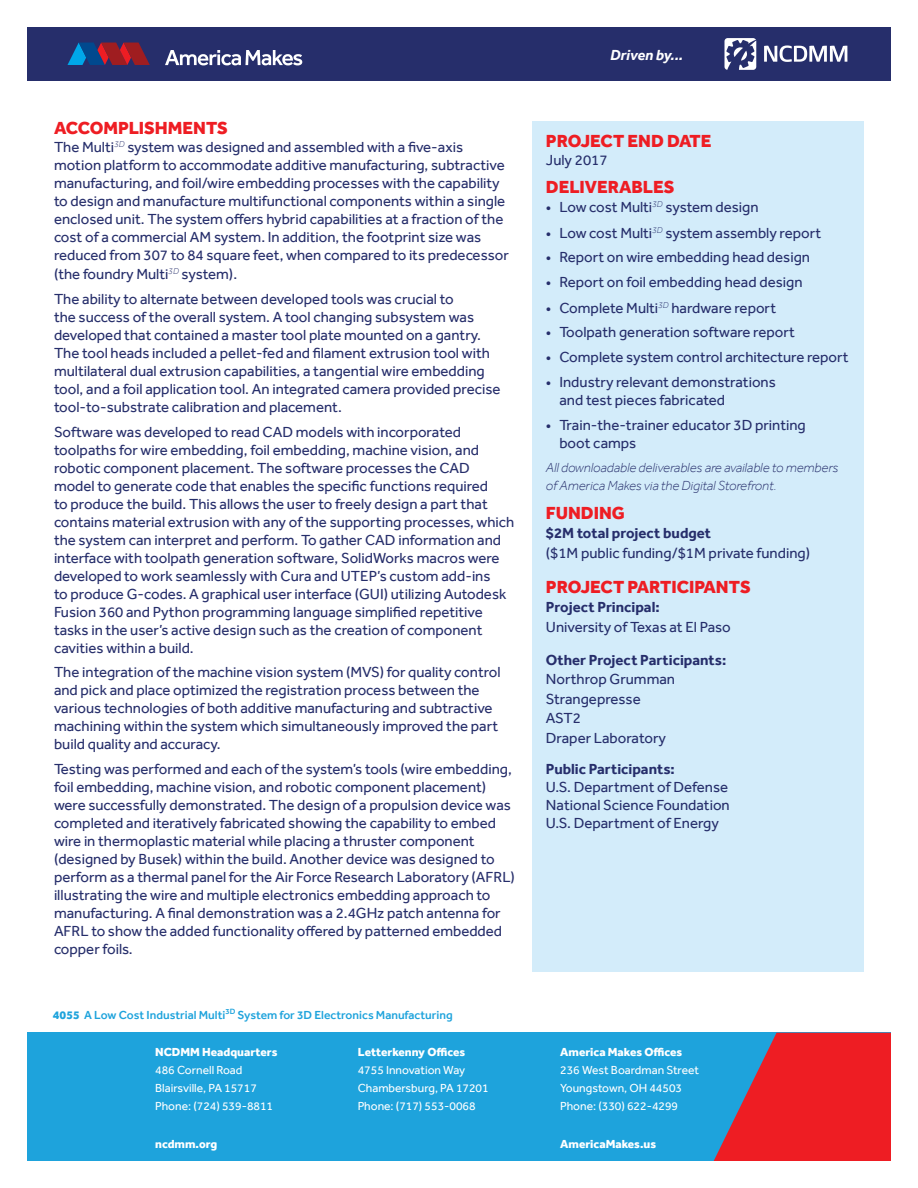
<style>
.page{position:relative;width:918px;height:1188px;background:#fff}
.page>*{position:absolute;margin:0;border:0;box-sizing:border-box;transform-origin:0 0}
.t1{font:800 18px "Effra";color:#ee1d23}
.t2{font:15px/18px "Effra";color:#262e6b}
.t3{font:italic 700 15px "Effra";color:#fff}
.t4{font:italic 300 13.5px/18px "Effra";color:#262e6b}
.t5{font:12px/18px "Effra";color:#fff}
.t6{font:800 12px "Effra";color:#fff}
.t7{font:500 12px "Effra";color:#1ea3dc}
.s1{font-weight:800}
.s2{font-weight:700}
</style>
<div class="page">
<div style="left:27px;top:27px;width:864px;height:54px;background:#262e6b"></div>
<div style="left:27px;top:1033px;width:864px;height:128px;background:#1ea3dc"></div>
<svg style="left:714px;top:1033px;width:177px;height:128px"></svg>
<svg style="left:67px;top:43px;width:83px;height:22px"></svg>
<svg style="left:165px;top:50px;width:137px;height:15px"></svg>
<svg style="left:764px;top:45px;width:83px;height:17px"></svg>
<svg style="left:724px;top:38px;width:32px;height:32px"></svg>
<div style="left:532px;top:122px;width:332px;height:850px;background:#d3ecfa"></div>
<p class="t1" style="left:54px;top:117px;width:175px">ACCOMPLISHMENTS</p>
<p class="t2" style="left:54px;top:138px;width:456px">The Multi<sup>3D</sup> system was designed and assembled with a five-axis motion platform to accommodate additive manufacturing, subtractive manufacturing, and foil/wire embedding processes with the capability to design and manufacture multifunctional components within a single enclosed unit. The system offers hybrid capabilities at a fraction of the cost of a commercial AM system. In addition, the footprint size was reduced from 307 to 84 square feet, when compared to its predecessor (the foundry Multi<sup>3D</sup> system).</p>
<p class="t2" style="left:54px;top:290px;width:448px">The ability to alternate between developed tools was crucial to<br>the success of the overall system. A tool changing subsystem was developed that contained a master tool plate mounted on a gantry.<br>The tool heads included a pellet-fed and filament extrusion tool with multilateral dual extrusion capabilities, a tangential wire embedding tool, and a foil application tool. An integrated camera provided precise tool-to-substrate calibration and placement.</p>
<p class="t2" style="left:54px;top:422px;width:462px">Software was developed to read CAD models with incorporated toolpaths for wire embedding, foil embedding, machine vision, and robotic component placement. The software processes the CAD model to generate code that enables the specific functions required<br>to produce the build. This allows the user to freely design a part that contains material extrusion with any of the supporting processes, which the system can interpret and perform. To gather CAD information and interface with toolpath generation software, SolidWorks macros were developed to work seamlessly with Cura and UTEP’s custom add-ins<br>to produce G-codes. A graphical user interface (GUI) utilizing Autodesk Fusion 360 and Python programming language simplified repetitive tasks in the user’s active design such as the creation of component cavities within a build.</p>
<p class="t2" style="left:54px;top:663px;width:448px">The integration of the machine vision system (MVS) for quality control and pick and place optimized the registration process between the various technologies of both additive manufacturing and subtractive machining within the system which simultaneously improved the part build quality and accuracy.</p>
<p class="t2" style="left:54px;top:760px;width:462px">Testing was performed and each of the system’s tools (wire embedding, foil embedding, machine vision, and robotic component placement) were successfully demonstrated. The design of a propulsion device was completed and iteratively fabricated showing the capability to embed wire in thermoplastic material while placing a thruster component (designed by Busek) within the build. Another device was designed to perform as a thermal panel for the Air Force Research Laboratory (AFRL) illustrating the wire and multiple electronics embedding approach to manufacturing. A final demonstration was a 2.4GHz patch antenna for AFRL to show the added functionality offered by patterned embedded copper foils.</p>
<p class="t7" style="left:53px;top:1008px;width:401px"><span class="s1">4055</span> A Low Cost Industrial Multi<sup>3D</sup> System for 3D Electronics Manufacturing</p>
<p class="t6" style="left:155px;top:1045px;width:124px">NCDMM Headquarters</p>
<p class="t5" style="left:155px;top:1061px;width:119px">486 Cornell Road<br>Blairsville, PA 15717<br>Phone: (724) 539-8811</p>
<p class="t6" style="left:155px;top:1137px;width:64px">ncdmm.org</p>
<p class="t6" style="left:358px;top:1045px;width:109px">Letterkenny Offices</p>
<p class="t5" style="left:358px;top:1061px;width:132px">4755 Innovation Way<br>Chambersburg, PA 17201<br>Phone: (717) 553-0068</p>
<p class="t3" style="left:610px;top:46px;width:74px">Driven by...</p>
<p class="t1" style="left:546px;top:130px;width:167px">PROJECT END DATE</p>
<p class="t2" style="left:546px;top:151px;width:63px">July 2017</p>
<p class="t1" style="left:546px;top:177px;width:130px">DELIVERABLES</p>
<p class="t2" style="left:546px;top:198px;width:214px">• Low cost Multi<sup>3D</sup> system design</p>
<p class="t2" style="left:546px;top:223px;width:277px">• Low cost Multi<sup>3D</sup> system assembly report</p>
<p class="t2" style="left:546px;top:248px;width:266px">• Report on wire embedding head design</p>
<p class="t2" style="left:546px;top:273px;width:258px">• Report on foil embedding head design</p>
<p class="t2" style="left:546px;top:298px;width:232px">• Complete Multi<sup>3D</sup> hardware report</p>
<p class="t2" style="left:546px;top:323px;width:250px">• Toolpath generation software report</p>
<p class="t2" style="left:546px;top:348px;width:304px">• Complete system control architecture report</p>
<p class="t2" style="left:559px;top:373px;width:218px;text-indent:-14px">• Industry relevant demonstrations and test pieces fabricated</p>
<p class="t2" style="left:559px;top:415px;width:248px;text-indent:-14px">• Train-the-trainer educator 3D printing boot camps</p>
<p class="t4" style="left:546px;top:459px;width:294px">All downloadable deliverables are available to members of America Makes via the Digital Storefront.</p>
<p class="t1" style="left:546px;top:502px;width:80px">FUNDING</p>
<p class="t2" style="left:546px;top:523px;width:266px;line-height:19.5px"><span class="s2">$2M total project budget<br></span>($1M public funding/$1M private funding)</p>
<p class="t1" style="left:546px;top:576px;width:206px">PROJECT PARTICIPANTS</p>
<p class="t2" style="left:546px;top:597px;width:186px;line-height:19.5px"><span class="s2">Project Principal:<br></span>University of Texas at El Paso</p>
<p class="t2" style="left:546px;top:650px;width:182px;line-height:19.5px"><span class="s2">Other Project Participants:<br></span>Northrop Grumman<br>Strangepresse<br>AST2<br>Draper Laboratory</p>
<p class="t2" style="left:546px;top:760px;width:185px"><span class="s2">Public Participants:<br></span>U.S. Department of Defense<br>National Science Foundation<br>U.S. Department of Energy</p>
<p class="t6" style="left:560px;top:1045px;width:124px">America Makes Offices</p>
<p class="t5" style="left:560px;top:1061px;width:140px">236 West Boardman Street<br>Youngstown, OH 44503<br>Phone: (330) 622-4299</p>
<p class="t6" style="left:560px;top:1137px;width:98px">AmericaMakes.us</p>
</div>
